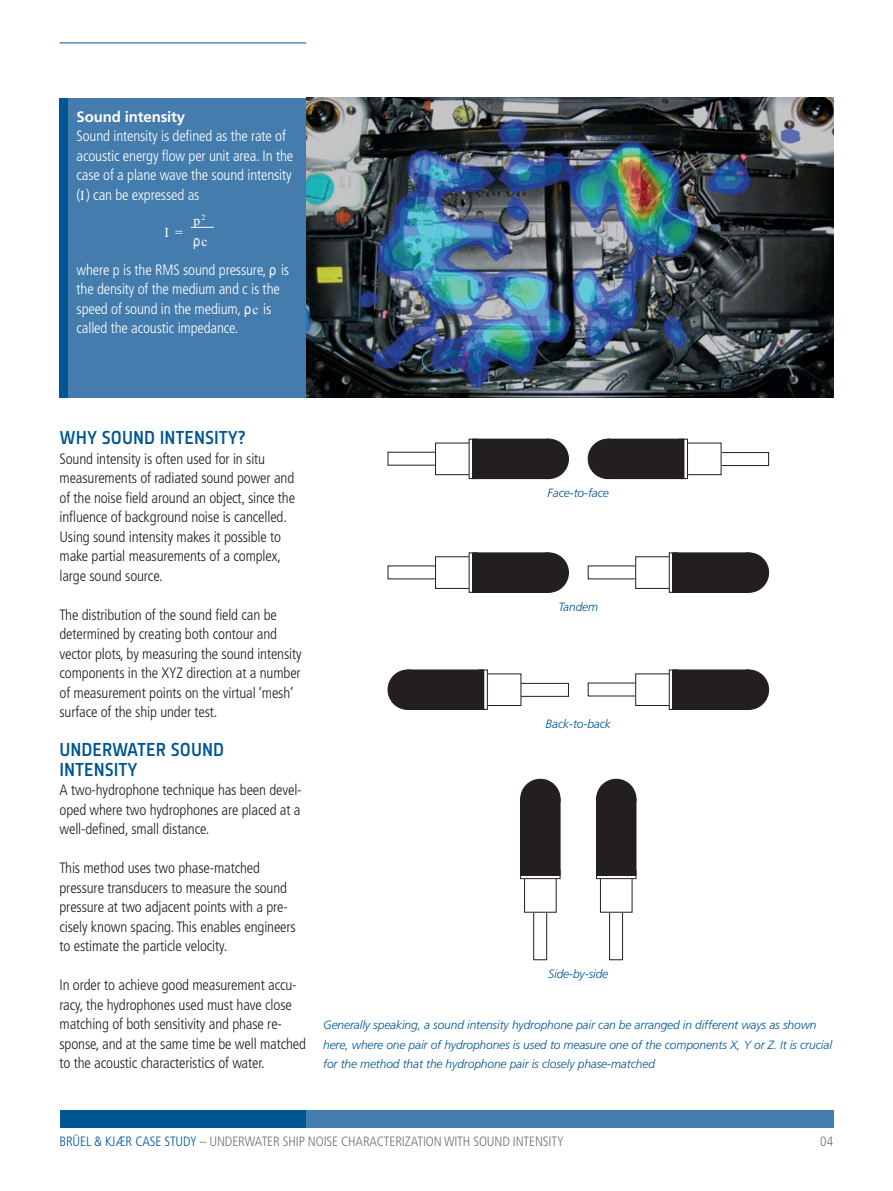
<style>
.page{position:relative;width:893px;height:1191px;background:#fff}
.page>*{position:absolute;margin:0;border:0;box-sizing:border-box;transform-origin:0 0}
.subheading{font:500 19.5px/19.5px "Sinews Sans Pro";color:#005594}
.copy{font:300 condensed 15px/19.5px "Frutiger LT Std";letter-spacing:-.01em;color:#231f20}
.white_copy{font:300 condensed 15px/19.5px "Frutiger LT Std";letter-spacing:-.01em;color:#fff}
.white_subheading{font:700 15px "Frutiger LT Std";letter-spacing:-.01em;color:#fff}
.t1{font:15px "Arial Narrow";color:#fff}
.t2{font:300 condensed 13.5px "Frutiger LT Std";letter-spacing:-.01em;color:#717074}
.t3{font:13.5px "Times New Roman";color:#fff}
.t4{font:italic 300 12px/19.5px "Frutiger LT Std";letter-spacing:-.01em;color:#005594}
.s1{font-family:"Times New Roman";font-weight:400;font-stretch:normal;font-size:13.5px}
.s2{font-family:"Times New Roman";font-size:13.5px}
.s3{font-family:"Arial Narrow";font-weight:400;font-stretch:normal}
.s4{color:#005594}
</style>
<div class="page">
<hr style="left:60px;top:43px;width:246px;height:1px;background:#005594">
<div style="left:60px;top:1110px;width:386px;height:17px;background:#005594"></div>
<div style="left:306px;top:1110px;width:527px;height:17px;background:#437cad"></div>
<img style="left:306px;top:98px;width:527px;height:300px">
<div style="left:64px;top:98px;width:242px;height:300px;background:#437cad"></div>
<div style="left:60px;top:98px;width:8px;height:300px;background:#005594"></div>
<svg style="left:191px;top:227px;width:23px;height:1px"></svg>
<div style="left:435px;top:443px;width:44px;height:32px;border:1px solid #231f20"></div>
<div style="left:469px;top:439px;width:8px;height:39px;background:#fff"></div>
<div style="left:473px;top:439px;width:76px;height:39px;background:#231f20"></div>
<div style="left:472px;top:439px;width:77px;height:40px;border:1px solid #231f20"></div>
<div style="left:529px;top:439px;width:39px;height:39px;background:#231f20;border-radius:50%"></div>
<div style="left:529px;top:439px;width:40px;height:40px;border:1px solid #231f20;border-radius:50%"></div>
<div style="left:717px;top:452px;width:52px;height:14px;border:1px solid #231f20"></div>
<div style="left:678px;top:443px;width:43px;height:32px;background:#fff"></div>
<div style="left:678px;top:443px;width:43px;height:32px;border:1px solid #231f20"></div>
<svg style="left:684px;top:441px;width:2px;height:36px"></svg>
<div style="left:679px;top:439px;width:9px;height:40px;border:1px solid #231f20"></div>
<div style="left:608px;top:439px;width:76px;height:39px;background:#231f20"></div>
<div style="left:608px;top:439px;width:76px;height:40px;border:1px solid #231f20"></div>
<div style="left:588px;top:439px;width:40px;height:39px;background:#231f20;border-radius:50%"></div>
<div style="left:588px;top:439px;width:40px;height:40px;border:1px solid #231f20;border-radius:50%"></div>
<div style="left:435px;top:556px;width:44px;height:32px;border:1px solid #231f20"></div>
<div style="left:469px;top:553px;width:8px;height:39px;background:#fff"></div>
<div style="left:473px;top:553px;width:76px;height:39px;background:#231f20"></div>
<div style="left:472px;top:552px;width:77px;height:40px;border:1px solid #231f20"></div>
<div style="left:529px;top:553px;width:39px;height:39px;background:#231f20;border-radius:50%"></div>
<div style="left:529px;top:552px;width:40px;height:40px;border:1px solid #231f20;border-radius:50%"></div>
<div style="left:635px;top:556px;width:44px;height:32px;border:1px solid #231f20"></div>
<svg style="left:671px;top:554px;width:2px;height:36px"></svg>
<div style="left:669px;top:552px;width:9px;height:40px;border:1px solid #231f20"></div>
<div style="left:673px;top:553px;width:76px;height:39px;background:#231f20"></div>
<div style="left:673px;top:552px;width:76px;height:40px;border:1px solid #231f20"></div>
<div style="left:729px;top:553px;width:40px;height:39px;background:#231f20;border-radius:50%"></div>
<div style="left:729px;top:552px;width:40px;height:40px;border:1px solid #231f20;border-radius:50%"></div>
<div style="left:517px;top:683px;width:52px;height:13px;border:1px solid #231f20"></div>
<div style="left:478px;top:674px;width:43px;height:31px;background:#fff"></div>
<svg style="left:484px;top:672px;width:1px;height:35px"></svg>
<div style="left:479px;top:670px;width:9px;height:39px;border:1px solid #231f20"></div>
<div style="left:408px;top:670px;width:76px;height:39px;background:#231f20"></div>
<div style="left:388px;top:670px;width:39px;height:39px;background:#231f20;border-radius:50%"></div>
<div style="left:388px;top:670px;width:40px;height:39px;border:1px solid #231f20;border-radius:50%"></div>
<div style="left:635px;top:673px;width:44px;height:32px;border:1px solid #231f20"></div>
<svg style="left:671px;top:672px;width:2px;height:35px"></svg>
<div style="left:669px;top:670px;width:9px;height:39px;border:1px solid #231f20"></div>
<div style="left:673px;top:670px;width:76px;height:39px;background:#231f20"></div>
<div style="left:729px;top:670px;width:40px;height:39px;background:#231f20;border-radius:50%"></div>
<div style="left:729px;top:670px;width:40px;height:39px;border:1px solid #231f20;border-radius:50%"></div>
<div style="left:533px;top:908px;width:14px;height:52px;border:1px solid #231f20"></div>
<div style="left:525px;top:869px;width:31px;height:43px;background:#fff"></div>
<div style="left:524px;top:869px;width:32px;height:43px;border:1px solid #231f20"></div>
<svg style="left:522px;top:875px;width:36px;height:2px"></svg>
<div style="left:520px;top:870px;width:40px;height:9px;border:1px solid #231f20"></div>
<div style="left:521px;top:799px;width:39px;height:76px;background:#231f20"></div>
<div style="left:520px;top:798px;width:40px;height:77px;border:1px solid #231f20"></div>
<div style="left:521px;top:779px;width:39px;height:39px;background:#231f20;border-radius:50%"></div>
<div style="left:520px;top:779px;width:40px;height:40px;border:1px solid #231f20;border-radius:50%"></div>
<div style="left:609px;top:908px;width:14px;height:52px;border:1px solid #231f20"></div>
<div style="left:600px;top:869px;width:32px;height:43px;background:#fff"></div>
<div style="left:600px;top:869px;width:32px;height:43px;border:1px solid #231f20"></div>
<svg style="left:598px;top:875px;width:36px;height:2px"></svg>
<div style="left:596px;top:870px;width:40px;height:9px;border:1px solid #231f20"></div>
<div style="left:597px;top:799px;width:39px;height:76px;background:#231f20"></div>
<div style="left:596px;top:798px;width:40px;height:77px;border:1px solid #231f20"></div>
<div style="left:597px;top:779px;width:39px;height:39px;background:#231f20;border-radius:50%"></div>
<div style="left:596px;top:779px;width:40px;height:40px;border:1px solid #231f20;border-radius:50%"></div>
<p class="white_subheading" style="left:77px;top:108px;width:110px">Sound intensity</p>
<p class="white_copy" style="left:77px;top:127px;width:218px">Sound intensity is defined as the rate of acoustic energy flow per unit area. In the case of a plane wave the sound intensity (<span class="s1">I</span>) can be expressed as</p>
<p class="t3" style="left:164px;top:223px;width:20px">I =</p>
<p class="t3" style="left:193px;top:211px;width:14px">p<sup>2</sup></p>
<p class="t1" style="left:193px;top:230px;width:16px">ρ<span class="s2">c</span></p>
<p class="white_copy" style="left:77px;top:260px;width:214px">where p is the RMS sound pressure, <span class="s3">ρ</span> is the density of the medium and c is the speed of sound in the medium, <span class="s3">ρ</span><span class="s1">c</span> is called the acoustic impedance.</p>
<p class="subheading" style="left:60px;top:428px;width:188px">WHY SOUND INTENSITY?</p>
<p class="copy" style="left:60px;top:449px;width:237px">Sound intensity is often used for in situ measurements of radiated sound power and of the noise field around an object, since the influence of background noise is cancelled.<br>Using sound intensity makes it possible to make partial measurements of a complex, large sound source.</p>
<p class="copy" style="left:60px;top:605px;width:244px">The distribution of the sound field can be determined by creating both contour and vector plots, by measuring the sound intensity components in the XYZ direction at a number of measurement points on the virtual ‘mesh’ surface of the ship under test.</p>
<p class="subheading" style="left:60px;top:740px;width:166px">UNDERWATER SOUND<br>INTENSITY</p>
<p class="copy" style="left:60px;top:780px;width:244px;text-align:justify">A two-hydrophone technique has been devel&shy;oped where two hydrophones are placed at a well-defined, small distance.</p>
<p class="copy" style="left:60px;top:858px;width:238px">This method uses two phase-matched pressure transducers to measure the sound pressure at two adjacent points with a pre&shy;cisely known spacing. This enables engineers to estimate the particle velocity.</p>
<p class="copy" style="left:60px;top:975px;width:248px">In order to achieve good measurement accu&shy;racy, the hydrophones used must have close matching of both sensitivity and phase re&shy;sponse, and at the same time be well matched to the acoustic characteristics of water.</p>
<p class="t4" style="left:548px;top:483px;width:63px">Face-to-face</p>
<p class="t4" style="left:558px;top:597px;width:41px">Tandem</p>
<p class="t4" style="left:546px;top:714px;width:67px">Back-to-back</p>
<p class="t4" style="left:548px;top:964px;width:62px">Side-by-side</p>
<p class="t4" style="left:323px;top:1015px;width:510px">Generally speaking, a sound intensity hydrophone pair can be arranged in different ways as shown here, where one pair of hydrophones is used to measure one of the components X, Y or Z. It is crucial for the method that the hydrophone pair is closely phase-matched</p>
<p class="t2" style="left:60px;top:1133px;width:506px"><span class="s4">BRÜEL &amp; KJÆR CASE STUDY</span> – UNDERWATER SHIP NOISE CHARACTERIZATION WITH SOUND INTENSITY</p>
<p class="t2" style="left:820px;top:1133px;width:15px">04</p>
</div>
